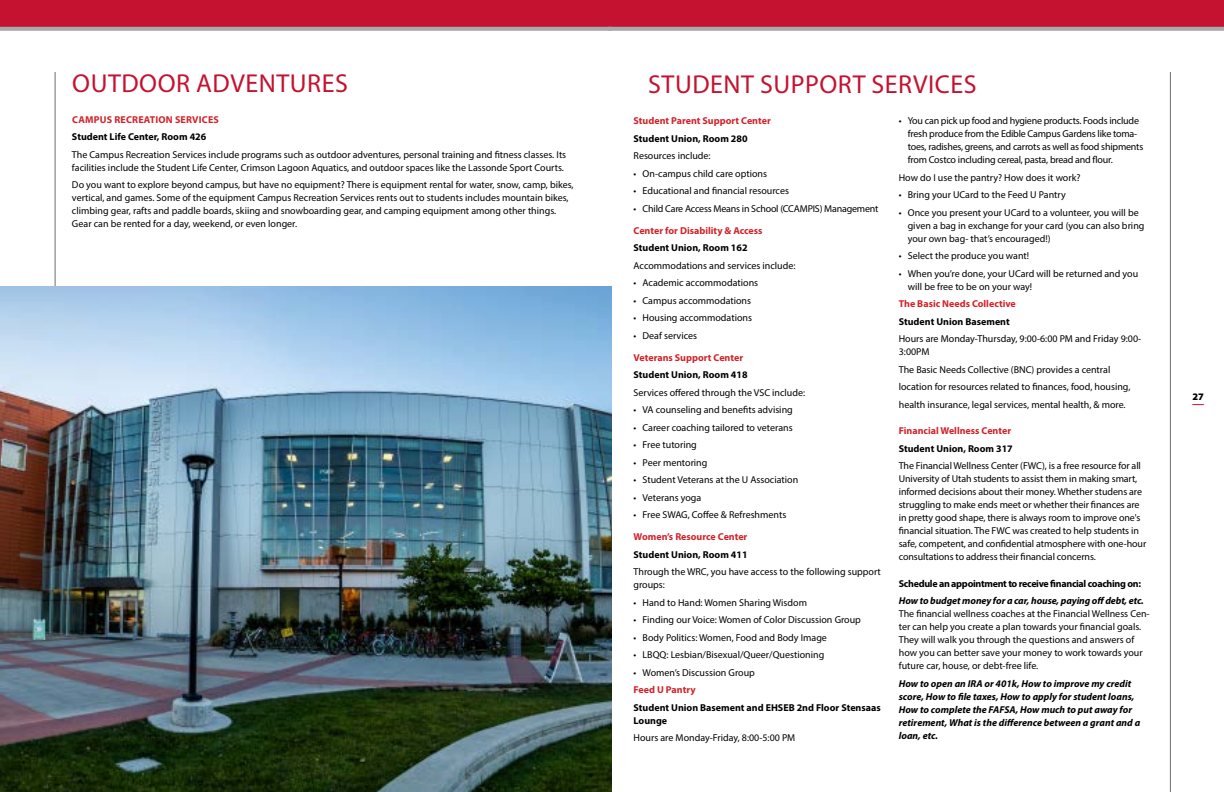
<style>
.page{position:relative;width:1224px;height:792px;background:#fff}
.page>*{position:absolute;margin:0;border:0;box-sizing:border-box;transform-origin:0 0}
.t1{font:26px "Myriad Pro";letter-spacing:.02em;color:#c41230}
.t2{font:10px/13px "Myriad Pro";color:#000}
.t3{font:10px/13px "Myriad Pro";letter-spacing:-.02em;color:#000}
.t4{font:italic 700 10px/13px "Myriad Pro";color:#000}
.t5{font:700 10px/13px "Myriad Pro";color:#000}
.t6{font:700 10px "Myriad Pro";color:#d2232a}
.t7{font:700 10px "Myriad Pro";letter-spacing:-.03em;color:#000}
.t8{font:700 10px "Myriad Pro";letter-spacing:.02em;color:#d2232a}
.t9{font:900 10px "Myriad Pro";color:#000}
</style>
<div class="page">
<hr style="left:55px;top:72px;width:1px;height:720px;background:#6d6e71">
<hr style="left:1170px;top:72px;width:1px;height:720px;background:#6d6e71">
<div style="left:0;top:0;width:612px;height:27px;background:#c41230"></div>
<div style="left:612px;top:0;width:612px;height:27px;background:#c41230"></div>
<svg style="left:0;top:27px;width:608px;height:4px;background:#abadaf"></svg>
<svg style="left:608px;top:27px;width:616px;height:4px;background:#abadaf"></svg>
<svg style="left:1192px;top:404px;width:12px;height:1px"></svg>
<img style="left:0;top:287px;width:612px;height:505px">
<h1 class="t1" style="left:72px;top:67px;width:277px">OUTDOOR ADVENTURES</h1>
<p class="t8" style="left:72px;top:113px;width:148px">CAMPUS RECREATION SERVICES</p>
<p class="t5" style="left:72px;top:130px;width:136px">Student Life Center, Room 426</p>
<p class="t2" style="left:72px;top:147px;width:496px">The Campus Recreation Services include programs such as outdoor adventures, personal training and fitness classes. Its facilities include the Student Life Center, Crimson Lagoon Aquatics, and outdoor spaces like the Lassonde Sport Courts.</p>
<p class="t2" style="left:72px;top:178px;width:503px">Do you want to explore beyond campus, but have no equipment? There is equipment rental for water, snow, camp, bikes, vertical, and games. Some of the equipment Campus Recreation Services rents out to students includes mountain bikes, climbing gear, rafts and paddle boards, skiing and snowboarding gear, and camping equipment among other things.<br>Gear can be rented for a day, weekend, or even longer.</p>
<h1 class="t1" style="left:648px;top:68px;width:330px">STUDENT SUPPORT SERVICES</h1>
<p class="t6" style="left:634px;top:114px;width:139px">Student Parent Support Center</p>
<p class="t5" style="left:634px;top:132px;width:116px">Student Union, Room 280</p>
<p class="t2" style="left:634px;top:149px;width:79px">Resources include:</p>
<p class="t2" style="left:634px;top:167px;width:135px">• On-campus child care options</p>
<p class="t2" style="left:634px;top:184px;width:157px">• Educational and financial resources</p>
<p class="t3" style="left:634px;top:202px;width:246px">• Child Care Access Means in School (CCAMPIS) Management</p>
<p class="t6" style="left:634px;top:224px;width:130px">Center for Disability &amp; Access</p>
<p class="t5" style="left:634px;top:241px;width:116px">Student Union, Room 162</p>
<p class="t2" style="left:634px;top:259px;width:163px">Accommodations and services include:</p>
<p class="t2" style="left:634px;top:276px;width:126px">• Academic accommodations</p>
<p class="t2" style="left:634px;top:294px;width:119px">• Campus accommodations</p>
<p class="t2" style="left:634px;top:311px;width:120px">• Housing accommodations</p>
<p class="t2" style="left:634px;top:329px;width:65px">• Deaf services</p>
<p class="t6" style="left:634px;top:351px;width:111px">Veterans Support Center</p>
<p class="t5" style="left:634px;top:368px;width:116px">Student Union, Room 418</p>
<p class="t2" style="left:634px;top:386px;width:173px">Services offered through the VSC include:</p>
<p class="t2" style="left:634px;top:403px;width:161px">• VA counseling and benefits advising</p>
<p class="t2" style="left:634px;top:421px;width:161px">• Career coaching tailored to veterans</p>
<p class="t2" style="left:634px;top:438px;width:65px">• Free tutoring</p>
<p class="t2" style="left:634px;top:456px;width:75px">• Peer mentoring</p>
<p class="t2" style="left:634px;top:473px;width:166px">• Student Veterans at the U Association</p>
<p class="t2" style="left:634px;top:491px;width:69px">• Veterans yoga</p>
<p class="t2" style="left:634px;top:508px;width:154px">• Free SWAG, Coffee &amp; Refreshments</p>
<p class="t6" style="left:634px;top:530px;width:115px">Women’s Resource Center</p>
<p class="t5" style="left:634px;top:548px;width:116px">Student Union, Room 411</p>
<p class="t2" style="left:634px;top:565px;width:249px">Through the WRC, you have access to the following support groups:</p>
<p class="t2" style="left:634px;top:596px;width:175px">• Hand to Hand: Women Sharing Wisdom</p>
<p class="t2" style="left:634px;top:613px;width:229px">• Finding our Voice: Women of Color Discussion Group</p>
<p class="t2" style="left:634px;top:631px;width:195px">• Body Politics: Women, Food and Body Image</p>
<p class="t2" style="left:634px;top:648px;width:192px">• LBQQ: Lesbian/Bisexual/Queer/Questioning</p>
<p class="t2" style="left:634px;top:666px;width:123px">• Women’s Discussion Group</p>
<p class="t6" style="left:634px;top:683px;width:63px">Feed U Pantry</p>
<p class="t5" style="left:634px;top:701px;width:249px">Student Union Basement and EHSEB 2nd Floor Stensaas<br>Lounge</p>
<p class="t2" style="left:634px;top:731px;width:163px">Hours are Monday-Friday, 8:00-5:00 PM</p>
<p class="t3" style="left:908px;top:114px;width:237px;text-indent:-9px">• You can pick up food and hygiene products. Foods include fresh produce from the Edible Campus Gardens like toma&shy;toes, radishes, greens, and carrots as well as food shipments from Costco including cereal, pasta, bread and flour.</p>
<p class="t2" style="left:899px;top:171px;width:183px">How do I use the pantry? How does it work?</p>
<p class="t2" style="left:899px;top:188px;width:168px">• Bring your UCard to the Feed U Pantry</p>
<p class="t2" style="left:908px;top:206px;width:238px;text-indent:-9px">• Once you present your UCard to a volunteer, you will be given a bag in exchange for your card (you can also bring your own bag- that’s encouraged!)</p>
<p class="t2" style="left:899px;top:249px;width:132px">• Select the produce you want!</p>
<p class="t2" style="left:908px;top:267px;width:232px;text-indent:-9px">• When you’re done, your UCard will be returned and you will be free to be on your way!</p>
<p class="t6" style="left:899px;top:297px;width:119px">The Basic Needs Collective</p>
<p class="t5" style="left:899px;top:315px;width:112px">Student Union Basement</p>
<p class="t2" style="left:899px;top:332px;width:244px">Hours are Monday-Thursday, 9:00-6:00 PM and Friday 9:00-<br>3:00PM</p>
<p class="t2" style="left:899px;top:360px;width:233px;line-height:17.5px">The Basic Needs Collective (BNC) provides a central location for resources related to finances, food, housing, health insurance, legal services, mental health, &amp; more.</p>
<p class="t6" style="left:899px;top:424px;width:114px">Financial Wellness Center</p>
<p class="t5" style="left:899px;top:442px;width:116px">Student Union, Room 317</p>
<p class="t2" style="left:899px;top:459px;width:249px">The Financial Wellness Center (FWC), is a free resource for all University of Utah students to assist them in making smart, informed decisions about their money. Whether studens are struggling to make ends meet or whether their finances are in pretty good shape, there is always room to improve one's financial situation. The FWC was created to help students in safe, competent, and confidential atmosphere with one-hour consultations to address their financial concerns.</p>
<p class="t7" style="left:899px;top:577px;width:244px">Schedule an appointment to receive financial coaching on:</p>
<p class="t4" style="left:899px;top:594px;width:247px">How to budget money for a car, house, paying off debt, etc.</p>
<p class="t2" style="left:899px;top:607px;width:252px">The financial wellness coaches at the Financial Wellness Cen&shy;ter can help you create a plan towards your financial goals.<br>They will walk you through the questions and answers of how you can better save your money to work towards your future car, house, or debt-free life.</p>
<p class="t4" style="left:899px;top:677px;width:243px">How to open an IRA or 401k, How to improve my credit score, How to file taxes, How to apply for student loans, How to complete the FAFSA, How much to put away for retirement, What is the difference between a grant and a loan, etc.</p>
<p class="t9" style="left:1192px;top:390px;width:13px">27</p>
</div>
